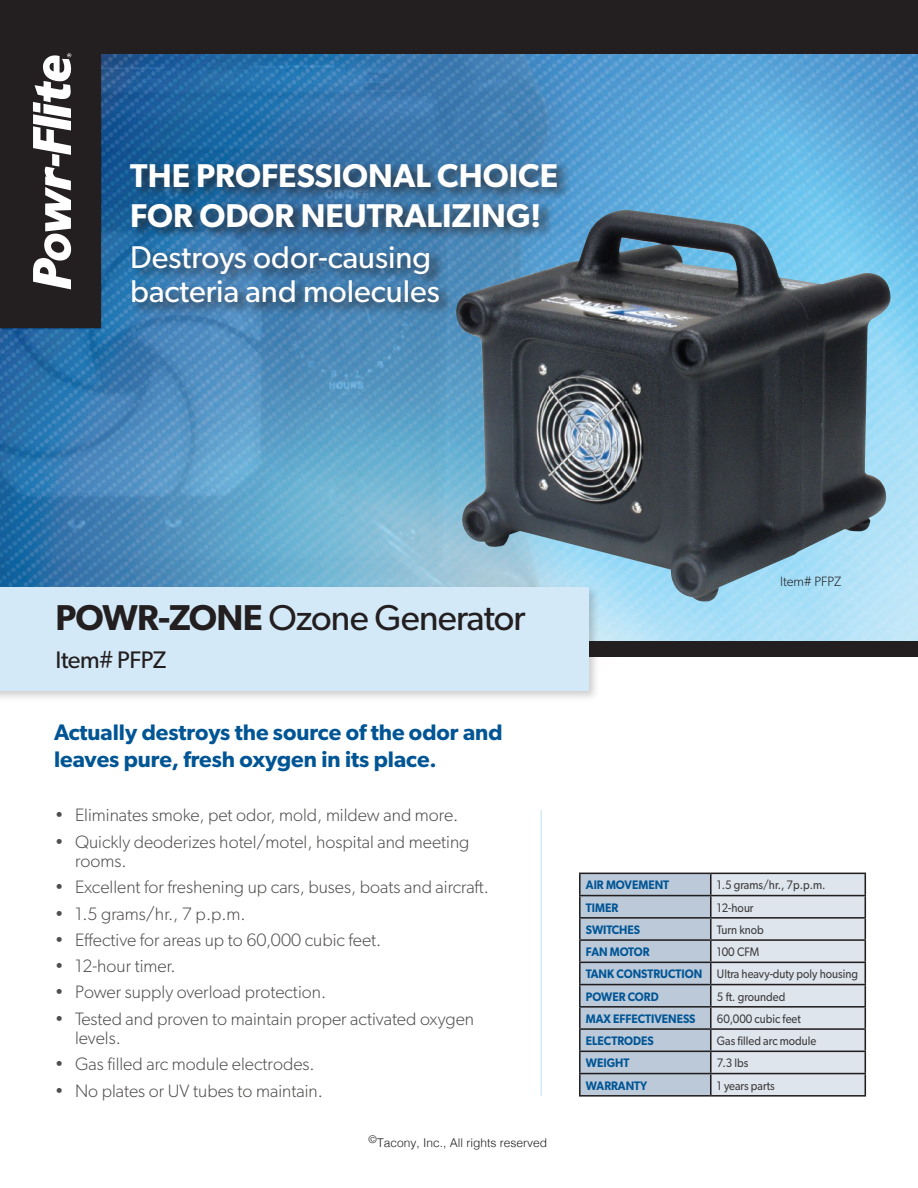
<style>
.page{position:relative;width:918px;height:1188px;background:#fff}
.page>*{position:absolute;margin:0;border:0;box-sizing:border-box;transform-origin:0 0}
.t1{font:36px "Gibson";letter-spacing:-.02em;color:#231f20}
.t2{font:600 33px/39.6px "Gibson";color:#fff}
.t3{font:31.5px/34.5px "Gibson";color:#fff}
.t4{font:24px "Gibson";letter-spacing:-.02em;color:#231f20}
.t5{font:600 22.5px/27px "Gibson";color:#005595}
.t6{font:300 18px/19.5px "Gibson";color:#514f4e}
.t7{font:300 13.5px "Gibson";color:#231f20}
.t8{font:12.3px/22.2px "Gibson";color:#3e3e3f;scale:.9 1}
.t9{font:600 12.3px "Gibson";color:#005595;scale:.92 1}
.t10{font:600 12.3px "Gibson";letter-spacing:-.02em;color:#005595;scale:.92 1}
.t11{font:300 12px "Helvetica";color:#231f20}
.s1{font-weight:600}
.s2{font-weight:600;color:#005595}
</style>
<div class="page">
<div style="left:0;top:626px;width:918px;height:31px;background:#231f20"></div>
<img style="left:646px;top:328px;width:272px;height:313px">
<svg style="left:0;top:0;width:918px;height:328px;background:#4b7b9a"></svg>
<div style="left:0;top:17px;width:646px;height:686px;background:#231f20;opacity:.56"></div>
<img style="left:0;top:54px;width:589px;height:529px">
<hr style="left:540px;top:810px;width:2px;height:286px;background:#d4e9f7">
<div style="left:0;top:583px;width:600px;height:119px;background:#231f20;opacity:.22"></div>
<div style="left:0;top:587px;width:589px;height:103px;background:#d4e9f7"></div>
<div style="left:129px;top:161px;width:443px;height:155px;background:#231f20;opacity:.75"></div>
<img style="left:450px;top:210px;width:442px;height:393px">
<hr style="left:579px;top:873px;width:132px;height:1px;background:#231f20">
<hr style="left:579px;top:874px;width:2px;height:21px;background:#231f20">
<hr style="left:579px;top:895px;width:132px;height:1px;background:#231f20">
<hr style="left:579px;top:896px;width:2px;height:21px;background:#231f20">
<hr style="left:579px;top:917px;width:132px;height:2px;background:#231f20">
<hr style="left:579px;top:919px;width:2px;height:20px;background:#231f20">
<hr style="left:579px;top:939px;width:132px;height:2px;background:#231f20">
<hr style="left:579px;top:941px;width:2px;height:21px;background:#231f20">
<hr style="left:579px;top:962px;width:132px;height:1px;background:#231f20">
<hr style="left:579px;top:963px;width:2px;height:21px;background:#231f20">
<hr style="left:579px;top:984px;width:132px;height:1px;background:#231f20">
<hr style="left:579px;top:985px;width:2px;height:21px;background:#231f20">
<hr style="left:579px;top:1006px;width:132px;height:2px;background:#231f20">
<hr style="left:579px;top:1008px;width:2px;height:20px;background:#231f20">
<hr style="left:579px;top:1028px;width:132px;height:2px;background:#231f20">
<hr style="left:579px;top:1030px;width:2px;height:21px;background:#231f20">
<hr style="left:579px;top:1051px;width:132px;height:1px;background:#231f20">
<hr style="left:579px;top:1052px;width:2px;height:21px;background:#231f20">
<hr style="left:579px;top:1073px;width:132px;height:1px;background:#231f20">
<hr style="left:579px;top:1074px;width:2px;height:21px;background:#231f20">
<svg style="left:580px;top:873px;width:286px;height:222px;background:#c0c9d4"></svg>
<hr style="left:579px;top:1095px;width:132px;height:2px;background:#231f20">
<hr style="left:711px;top:1095px;width:155px;height:2px;background:#231f20">
<h2 class="t2" style="left:130px;top:155px;width:429px">THE PROFESSIONAL CHOICE<br>FOR ODOR NEUTRALIZING!</h2>
<h3 class="t3" style="left:130px;top:239px;width:311px">Destroys odor-causing bacteria and molecules</h3>
<h1 class="t1" style="left:56px;top:596px;width:472px"><span class="s1">POWR-ZONE</span> Ozone Generator</h1>
<h3 class="t4" style="left:56px;top:645px;width:112px">Item# PFPZ</h3>
<p class="t5" style="left:54px;top:718px;width:450px">Actually destroys the source of the odor and leaves pure, fresh oxygen in its place.</p>
<p class="t6" style="left:55px;top:805px;width:405px">• Eliminates smoke, pet odor, mold, mildew and more.</p>
<p class="t6" style="left:75px;top:831px;width:396px;text-indent:-20px">• Quickly deoderizes hotel/motel, hospital and meeting rooms.</p>
<p class="t6" style="left:55px;top:877px;width:436px">• Excellent for freshening up cars, buses, boats and aircraft.</p>
<p class="t6" style="left:55px;top:903px;width:192px">• 1.5 grams/hr., 7 p.p.m.</p>
<p class="t6" style="left:55px;top:930px;width:328px">• Effective for areas up to 60,000 cubic feet.</p>
<p class="t6" style="left:55px;top:956px;width:122px">• 12-hour timer.</p>
<p class="t6" style="left:55px;top:982px;width:273px">• Power supply overload protection.</p>
<p class="t6" style="left:75px;top:1008px;width:401px;text-indent:-20px">• Tested and proven to maintain proper activated oxygen levels.</p>
<p class="t6" style="left:55px;top:1054px;width:261px">• Gas filled arc module electrodes.</p>
<p class="t6" style="left:55px;top:1080px;width:270px">• No plates or UV tubes to maintain.</p>
<p class="t11" style="left:369px;top:1133px;width:180px"><sup>©</sup>Tacony, Inc., All rights reserved</p>
<p class="t7" style="left:780px;top:573px;width:63px">Item# PFPZ</p>
<p class="t9" style="left:586px;top:878px;width:92px">AIR MOVEMENT</p>
<p class="t8" style="left:717px;top:874px;width:122px">1.5 grams/hr., 7p.p.m.</p>
<p class="t9" style="left:586px;top:900px;width:37px">TIMER</p>
<p class="t8" style="left:717px;top:896px;width:42px">12-hour</p>
<p class="t9" style="left:586px;top:922px;width:60px">SWITCHES</p>
<p class="t8" style="left:717px;top:918px;width:54px">Turn knob</p>
<p class="t10" style="left:586px;top:945px;width:71px">FAN MOTOR</p>
<p class="t8" style="left:586px;top:941px;width:304px;text-indent:131px">100 CFM<br><span class="s2">TANK CONSTRUCTION</span> Ultra heavy-duty poly housing<br><span class="s2">POWER CORD</span></p>
<p class="t8" style="left:717px;top:985px;width:78px">5 ft. grounded</p>
<p class="t9" style="left:586px;top:1011px;width:121px">MAX EFFECTIVENESS</p>
<p class="t8" style="left:717px;top:1007px;width:95px">60,000 cubic feet</p>
<p class="t9" style="left:586px;top:1034px;width:75px">ELECTRODES</p>
<p class="t8" style="left:717px;top:1030px;width:112px">Gas filled arc module</p>
<p class="t9" style="left:586px;top:1056px;width:49px">WEIGHT</p>
<p class="t8" style="left:717px;top:1052px;width:36px">7.3 lbs</p>
<p class="t9" style="left:586px;top:1078px;width:68px">WARRANTY</p>
<p class="t8" style="left:717px;top:1074px;width:66px">1 years parts</p>
</div>
